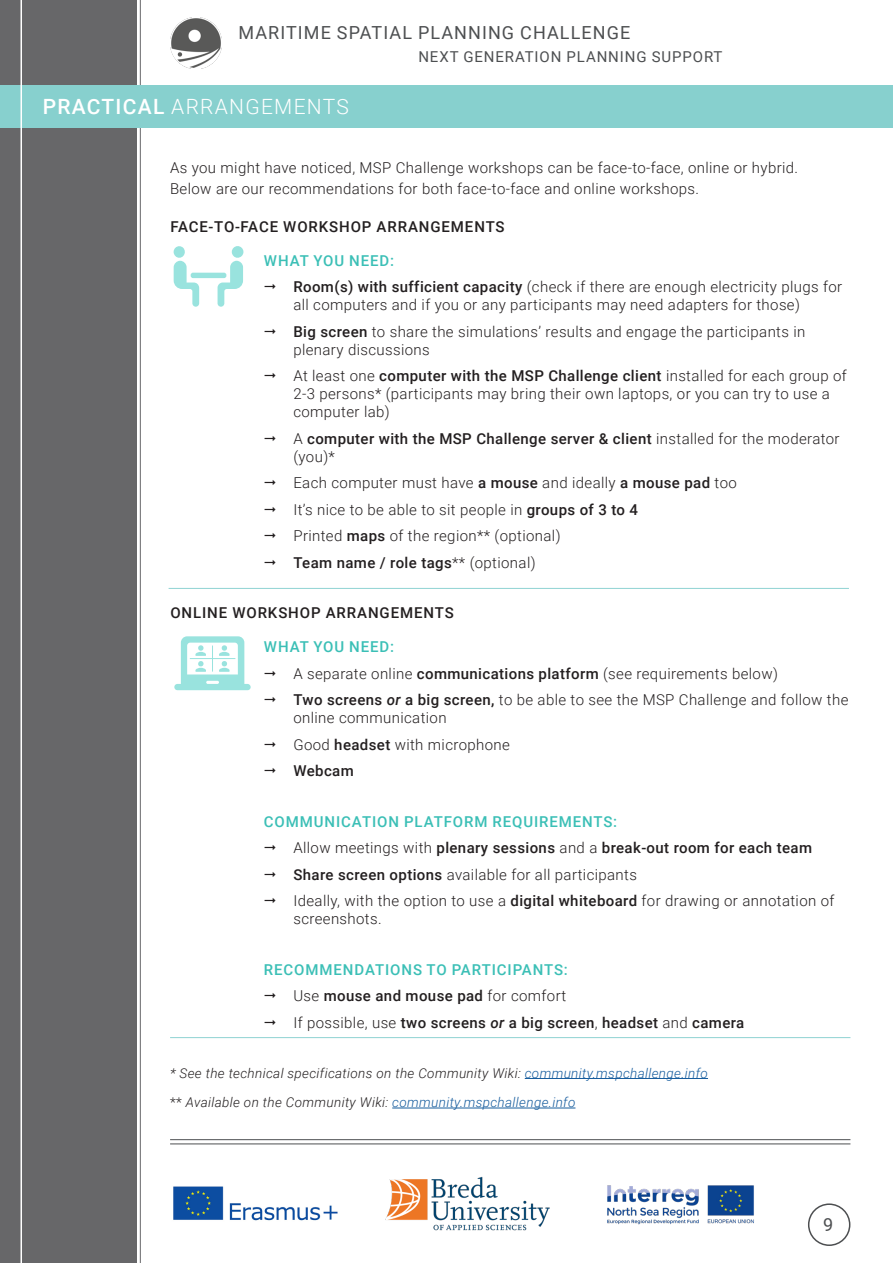
<style>
.page{position:relative;width:893px;height:1263px;background:#fff}
.page>*{position:absolute;margin:0;border:0;box-sizing:border-box;transform-origin:0 0}
.t1{font:300 21px "Roboto";letter-spacing:.06em;color:#fff}
.t2{font:18px "Roboto";letter-spacing:.06em;color:#4d4f51}
.body_tekst{font:300 15px/18px "Roboto";letter-spacing:.025em;color:#231f20}
.practical_arrangemen{font:500 15px/18px "Roboto";letter-spacing:.025em;color:#231f20}
.practical_green_head{font:500 15px "Roboto";letter-spacing:.06em;color:#3bbfb6}
.practical_arrangemen-2{font:500 15px "Roboto";letter-spacing:.06em;color:#231f20}
.t3{font:15px "Roboto";letter-spacing:.06em;color:#4d4f51}
.Alineastijl_cursief{font:italic 300 13.5px "Roboto";letter-spacing:.025em;color:#231f20}
.s1{font-weight:500}
.s2{font-weight:300}
.s3{font-weight:500;font-style:italic}
.s4{font-style:italic}
.s5{color:#175d9e}
.s6{font-style:normal}
</style>
<div class="page">
<hr style="left:140px;top:0;width:1px;height:1263px;background:#676769">
<div style="left:0;top:0;width:136px;height:1263px;background:#676769"></div>
<img style="left:170px;top:17px;width:51px;height:51px">
<div style="left:0;top:85px;width:893px;height:43px;background:#87d0ce"></div>
<hr style="left:169px;top:588px;width:680px;height:1px;background:#8fd3d3">
<div style="left:191px;top:273px;width:35px;height:5px;background:#99e3de;border-radius:2px"></div>
<svg style="left:173px;top:246px;width:26px;height:61px"></svg>
<svg style="left:218px;top:246px;width:26px;height:61px"></svg>
<hr style="left:525px;top:1078px;width:183px;height:1px;background:#175d9e">
<hr style="left:392px;top:1108px;width:183px;height:1px;background:#175d9e">
<svg style="left:174px;top:636px;width:77px;height:54px"></svg>
<hr style="left:170px;top:1037px;width:680px;height:1px;background:#8fd3d3">
<div style="left:808px;top:1203px;width:42px;height:43px;border:2px solid #4d4f51;border-radius:50%"></div>
<hr style="left:170px;top:1139px;width:680px;height:1px;background:#4d4f51">
<hr style="left:170px;top:1143px;width:680px;height:1px;background:#4d4f51">
<img style="left:607px;top:1185px;width:147px;height:40px">
<img style="left:385px;top:1176px;width:165px;height:55px">
<img style="left:173px;top:1186px;width:165px;height:35px">
<hr style="left:21px;top:0;width:1px;height:1263px;background:#fff">
<p class="t2" style="left:238px;top:20px;width:393px">MARITIME SPATIAL PLANNING CHALLENGE</p>
<p class="t3" style="left:418px;top:46px;width:306px">NEXT GENERATION PLANNING SUPPORT</p>
<p class="t1" style="left:43px;top:92px;width:307px"><span class="s1">PRACTICAL</span> ARRANGEMENTS</p>
<p class="body_tekst" style="left:170px;top:156px;width:630px;line-height:21px">As you might have noticed, MSP Challenge workshops can be face-to-face, online or hybrid.<br>Below are our recommendations for both face-to-face and online workshops.</p>
<p class="practical_arrangemen-2" style="left:170px;top:216px;width:336px">FACE-TO-FACE WORKSHOP ARRANGEMENTS</p>
<p class="practical_green_head" style="left:264px;top:250px;width:132px">WHAT YOU NEED:</p>
<p class="body_tekst" style="left:293px;top:277px;width:550px"><span class="s1">Room(s) with sufficient capacity</span> (check if there are enough electricity plugs for all computers and if you or any participants may need adapters for those)</p>
<p class="body_tekst" style="left:293px;top:322px;width:513px"><span class="s1">Big screen</span> to share the simulations’ results and engage the participants in plenary discussions</p>
<p class="body_tekst" style="left:293px;top:366px;width:555px">At least one <span class="s1">computer with the MSP Challenge client</span> installed for each group of<br>2-3 persons* (participants may bring their own laptops, or you can try to use a computer lab)</p>
<p class="practical_arrangemen" style="left:293px;top:429px;width:548px"><span class="s2">A</span> computer with the MSP Challenge server &amp; client <span class="s2">installed for the moderator (you)*</span></p>
<p class="body_tekst" style="left:293px;top:473px;width:445px">Each computer must have <span class="s1">a mouse</span> and ideally <span class="s1">a mouse pad</span> too</p>
<p class="body_tekst" style="left:293px;top:500px;width:346px">It’s nice to be able to sit people in <span class="s1">groups of 3 to 4</span></p>
<p class="body_tekst" style="left:293px;top:526px;width:269px">Printed <span class="s1">maps</span> of the region** (optional)</p>
<p class="practical_arrangemen" style="left:293px;top:553px;width:244px">Team name / role tags<span class="s2">** (optional)</span></p>
<p class="practical_arrangemen-2" style="left:170px;top:602px;width:285px">ONLINE WORKSHOP ARRANGEMENTS</p>
<p class="practical_green_head" style="left:264px;top:636px;width:132px">WHAT YOU NEED:</p>
<p class="body_tekst" style="left:293px;top:664px;width:486px">A separate online <span class="s1">communications platform</span> (see requirements below)</p>
<p class="body_tekst" style="left:293px;top:690px;width:557px"><span class="s1">Two screens</span> <span class="s3">or</span> <span class="s1">a big screen,</span> to be able to see the MSP Challenge and follow the online communication</p>
<p class="body_tekst" style="left:293px;top:735px;width:218px">Good <span class="s1">headset</span> with microphone</p>
<p class="practical_arrangemen" style="left:293px;top:761px;width:62px">Webcam</p>
<p class="practical_green_head" style="left:264px;top:811px;width:355px">COMMUNICATION PLATFORM REQUIREMENTS:</p>
<p class="practical_arrangemen" style="left:293px;top:838px;width:520px"><span class="s2">Allow meetings with</span> plenary sessions <span class="s2">and a</span> break-out room for each team</p>
<p class="body_tekst" style="left:293px;top:865px;width:345px"><span class="s1">Share screen options</span> available for all participants</p>
<p class="body_tekst" style="left:293px;top:891px;width:543px">Ideally, with the option to use a <span class="s1">digital whiteboard</span> for drawing or annotation of screenshots.</p>
<p class="practical_green_head" style="left:264px;top:959px;width:305px">RECOMMENDATIONS TO PARTICIPANTS:</p>
<p class="practical_arrangemen" style="left:293px;top:986px;width:274px"><span class="s2">Use</span> mouse and mouse pad <span class="s2">for comfort</span></p>
<p class="practical_arrangemen" style="left:293px;top:1013px;width:452px"><span class="s2">If possible, use</span> two screens <span class="s4">or</span> a big screen<span class="s2">,</span> headset <span class="s2">and</span> camera</p>
<p class="Alineastijl_cursief" style="left:170px;top:1063px;width:539px">* See the technical specifications on the Community Wiki: <span class="s5">community.mspchallenge.info</span></p>
<p class="Alineastijl_cursief" style="left:170px;top:1093px;width:407px"><span class="s6">**</span> Available on the Community Wiki: <span class="s5">community.mspchallenge.info</span></p>
<p class="t2" style="left:823px;top:1212px;width:12px">9</p>
</div>
